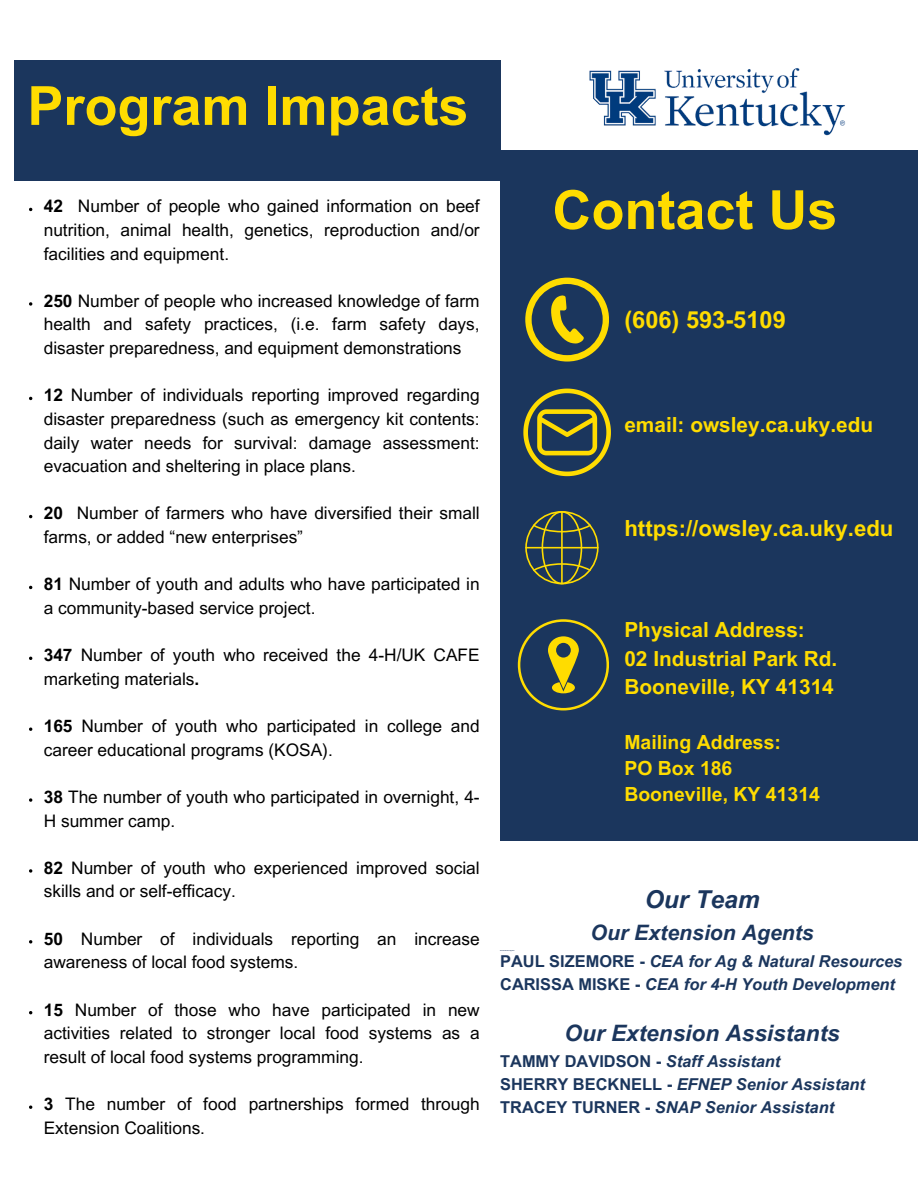
<style>
.page{position:relative;width:918px;height:1188px;background:#fff}
.page>*{position:absolute;margin:0;border:0;box-sizing:border-box;transform-origin:0 0}
.t1{font:700 54px "Arial MT Pro";color:#ffdc00}
.t2{font:italic 700 24.6px "Arial MT Pro";color:#1b365d}
.t3{font:700 23.55px "Arial MT Pro";color:#ffdc00}
.t4{font:italic 700 22.65px "Arial MT Pro";color:#1b365d}
.t5{font:700 22.2px "Arial MT Pro";color:#ffdc00}
.t6{font:italic 700 21.3px "Arial MT Pro";color:#1b365d}
.t7{font:700 20.85px/28.3px "Arial MT Pro";color:#ffdc00}
.t8{font:700 19.5px/26.2px "Arial MT Pro";color:#ffdc00}
.t9{font:17.25px/23.7px "Arial MT Pro";color:#000}
.t10{font:italic 700 16.35px/23px "Arial MT Pro";color:#1b365d}
.s1{font-weight:700}
.s2{font-style:normal}
</style>
<div class="page">
<div style="left:14px;top:60px;width:486px;height:120px;background:#1b365d"></div>
<div style="left:500px;top:151px;width:418px;height:690px;background:#1b365d"></div>
<svg style="left:518px;top:619px;width:91px;height:91px"></svg>
<svg style="left:523px;top:389px;width:88px;height:87px"></svg>
<svg style="left:525px;top:511px;width:73px;height:73px"></svg>
<hr style="left:525px;top:547px;width:73px;height:1px;background:#ffdc00">
<svg style="left:525px;top:278px;width:84px;height:84px"></svg>
<img style="left:589px;top:68px;width:257px;height:68px">
<svg style="left:29px;top:302px;width:3px;height:4px"></svg>
<svg style="left:29px;top:798px;width:3px;height:4px"></svg>
<svg style="left:29px;top:869px;width:3px;height:4px"></svg>
<svg style="left:29px;top:940px;width:3px;height:4px"></svg>
<h1 class="t1" style="left:27px;top:86px;width:443px">Program Impacts</h1>
<p class="t9" style="left:44px;top:197px;width:437px;text-align:justify"><span class="s1">42</span> Number of people who gained information on beef nutrition, animal health, genetics, reproduction and/or facilities and equipment.</p>
<p class="t9" style="left:44px;top:291px;width:437px;text-align:justify"><span class="s1">250</span> Number of people who increased knowledge of farm health and safety practices, (i.e. farm safety days, disaster preparedness, and equipment demonstrations</p>
<p class="t9" style="left:44px;top:386px;width:437px;text-align:justify"><span class="s1">12</span> Number of individuals reporting improved regarding disaster preparedness (such as emergency kit contents: daily water needs for survival: damage assessment: evacuation and sheltering in place plans.</p>
<p class="t9" style="left:44px;top:504px;width:437px"><span class="s1">20</span> Number of farmers who have diversified their small farms, or added “new enterprises”</p>
<p class="t9" style="left:44px;top:575px;width:437px"><span class="s1">81</span> Number of youth and adults who have participated in a community-based service project.</p>
<p class="t9" style="left:44px;top:645px;width:437px"><span class="s1">347</span> Number of youth who received the 4-H/UK CAFE marketing materials<span class="s1">.</span></p>
<p class="t9" style="left:44px;top:716px;width:437px"><span class="s1">165</span> Number of youth who participated in college and career educational programs (KOSA).</p>
<p class="t9" style="left:44px;top:787px;width:437px"><span class="s1">38</span> The number of youth who participated in overnight, 4-<br>H summer camp.</p>
<p class="t9" style="left:44px;top:858px;width:437px"><span class="s1">82</span> Number of youth who experienced improved social skills and or self-efficacy.</p>
<p class="t9" style="left:44px;top:929px;width:437px"><span class="s1">50</span> Number of individuals reporting an increase awareness of local food systems.</p>
<p class="t9" style="left:44px;top:1000px;width:437px;text-align:justify"><span class="s1">15</span> Number of those who have participated in new activities related to stronger local food systems as a result of local food systems programming.</p>
<h2 class="t9" style="left:44px;top:1094px;width:437px"><span class="s1">3</span> The number of food partnerships formed through<br>Extension Coalitions.</h2>
<p class="t1" style="left:552px;top:190px;width:287px">Contact Us</p>
<p class="t3" style="left:624px;top:311px;width:163px">(606) 593-5109</p>
<h1 class="t7" style="left:624px;top:413px;width:250px">email: owsley.ca.uky.edu</h1>
<p class="t5" style="left:624px;top:520px;width:271px">https://owsley.ca.uky.edu</p>
<p class="t7" style="left:624px;top:619px;width:214px">Physical Address:<br>02 Industrial Park Rd.<br>Booneville, KY 41314</p>
<p class="t8" style="left:624px;top:731px;width:197px">Mailing Address:<br>PO Box 186<br>Booneville, KY 41314</p>
<h3 class="t2" style="left:645px;top:891px;width:117px">Our Team</h3>
<h3 class="t6" style="left:591px;top:924px;width:225px">Our Extension Agents</h3>
<h3 class="t10" style="left:500px;top:952px;width:404px"><span class="s2">PAUL SIZEMORE -</span> CEA for Ag &amp; Natural Resources<br><span class="s2">CARISSA MISKE -</span> CEA for 4-H Youth Development</h3>
<h2 class="t4" style="left:565px;top:1025px;width:277px">Our Extension Assistants</h2>
<h2 class="t10" style="left:500px;top:1052px;width:366px"><span class="s2">TAMMY DAVIDSON -</span> Staff Assistant<br><span class="s2">SHERRY BECKNELL -</span> EFNEP Senior Assistant<br><span class="s2">TRACEY TURNER -</span> SNAP Senior Assistant</h2>
</div>
